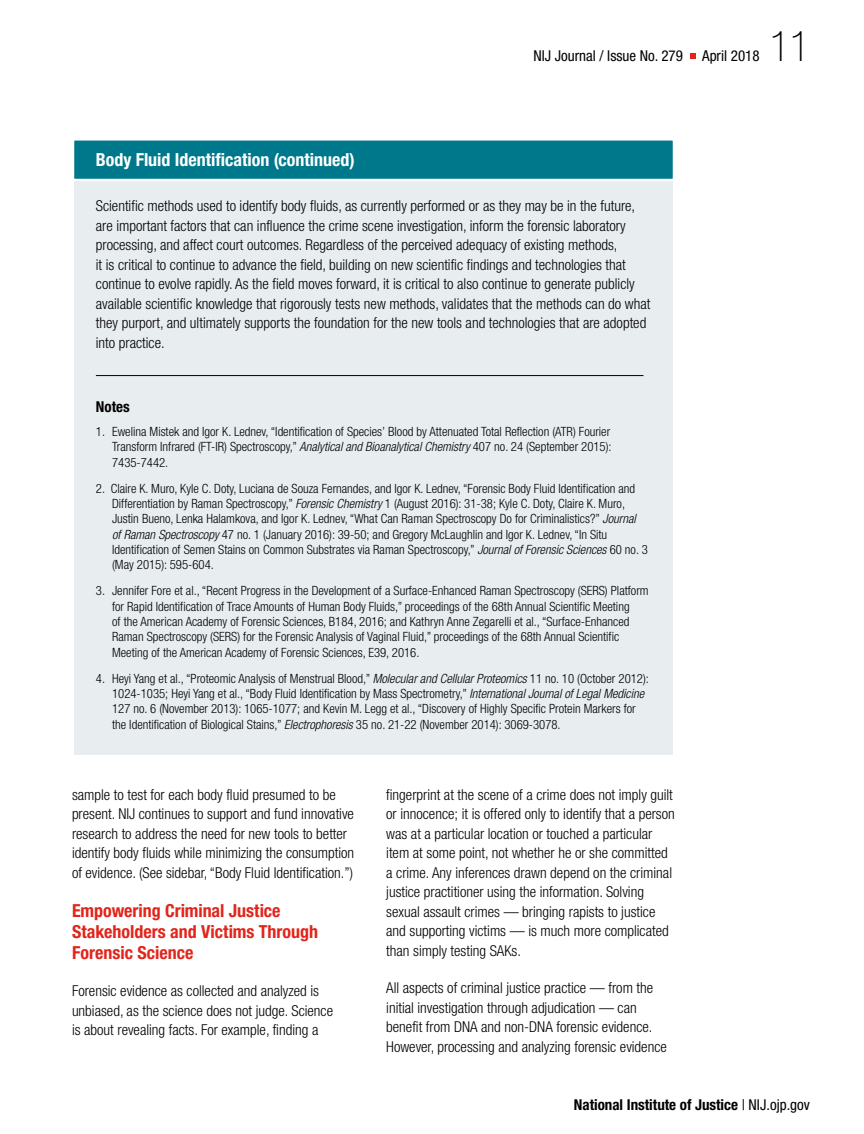
<style>
.page{position:relative;width:864px;height:1134px;background:#fff}
.page>*{position:absolute;margin:0;border:0;box-sizing:border-box;transform-origin:0 0}
.t1{font:100 condensed 42px "Helvetica Neue LT Std";color:#000}
.t2{font:700 condensed 18px/21px "Helvetica Neue LT Std";color:#e1251b}
.t3{font:700 condensed 18px "Helvetica Neue LT Std";color:#fff}
.t4{font:300 condensed 15px/19.5px "Helvetica Neue LT Std";color:#000}
.t5{font:700 condensed 15px "Helvetica Neue LT Std";color:#000}
.t6{font:condensed 15px "Helvetica Neue LT Std";color:#000}
.Notes{font:300 condensed 12.75px/15.3px "Helvetica Neue LT Std";color:#000}
.s1{font-style:italic}
.s2{font-weight:400}
</style>
<div class="page">
<svg style="left:690px;top:53px;width:5px;height:5px"></svg>
<div style="left:74px;top:179px;width:599px;height:575px;background:#e8edf0"></div>
<hr style="left:96px;top:375px;width:548px;height:1px;background:#000">
<svg style="left:74px;top:140px;width:599px;height:41px;background:#118193"></svg>
<p class="t6" style="left:533px;top:48px;width:151px">NIJ Journal / Issue No. 279</p>
<p class="t6" style="left:702px;top:48px;width:59px">April 2018</p>
<h1 class="t1" style="left:770px;top:23px;width:42px">11</h1>
<h2 class="t3" style="left:96px;top:149px;width:261px">Body Fluid Identification (continued)</h2>
<p class="t4" style="left:96px;top:196px;width:556px">Scientific methods used to identify body fluids, as currently performed or as they may be in the future, are important factors that can influence the crime scene investigation, inform the forensic laboratory processing, and affect court outcomes. Regardless of the perceived adequacy of existing methods,<br>it is critical to continue to advance the field, building on new scientific findings and technologies that continue to evolve rapidly. As the field moves forward, it is critical to also continue to generate publicly available scientific knowledge that rigorously tests new methods, validates that the methods can do what they purport, and ultimately supports the foundation for the new tools and technologies that are adopted into practice.</p>
<h3 class="t5" style="left:96px;top:397px;width:35px">Notes</h3>
<p class="Notes" style="left:112px;top:424px;width:501px;text-align:justify;text-indent:-16px">1. Ewelina Mistek and Igor K. Lednev, “Identification of Species’ Blood by Attenuated Total Reflection (ATR) Fourier Transform Infrared (FT-IR) Spectroscopy,” <span class="s1">Analytical and Bioanalytical Chemistry</span> 407 no. 24 (September 2015):<br>7435-7442.</p>
<p class="Notes" style="left:112px;top:481px;width:537px;text-indent:-16px">2. Claire K. Muro, Kyle C. Doty, Luciana de Souza Fernandes, and Igor K. Lednev, “Forensic Body Fluid Identification and Differentiation by Raman Spectroscopy,” <span class="s1">Forensic Chemistry</span> 1 (August 2016): 31-38; Kyle C. Doty, Claire K. Muro, Justin Bueno, Lenka Halamkova, and Igor K. Lednev, “What Can Raman Spectroscopy Do for Criminalistics?” <span class="s1">Journal<br>of Raman Spectroscopy</span> 47 no. 1 (January 2016): 39-50; and Gregory McLaughlin and Igor K. Lednev, “In Situ Identification of Semen Stains on Common Substrates via Raman Spectroscopy,” <span class="s1">Journal of Forensic Sciences</span> 60 no. 3 (May 2015): 595-604.</p>
<p class="Notes" style="left:112px;top:583px;width:538px;text-indent:-16px">3. Jennifer Fore et al., “Recent Progress in the Development of a Surface-Enhanced Raman Spectroscopy (SERS) Platform for Rapid Identification of Trace Amounts of Human Body Fluids,” proceedings of the 68th Annual Scientific Meeting<br>of the American Academy of Forensic Sciences, B184, 2016; and Kathryn Anne Zegarelli et al., “Surface-Enhanced Raman Spectroscopy (SERS) for the Forensic Analysis of Vaginal Fluid,” proceedings of the 68th Annual Scientific Meeting of the American Academy of Forensic Sciences, E39, 2016.</p>
<p class="Notes" style="left:112px;top:670px;width:538px;text-indent:-16px">4. Heyi Yang et al., “Proteomic Analysis of Menstrual Blood,” <span class="s1">Molecular and Cellular Proteomics</span> 11 no. 10 (October 2012):<br>1024-1035; Heyi Yang et al., “Body Fluid Identification by Mass Spectrometry,” <span class="s1">International Journal of Legal Medicine </span>127 no. 6 (November 2013): 1065-1077; and Kevin M. Legg et al., “Discovery of Highly Specific Protein Markers for the Identification of Biological Stains,” <span class="s1">Electrophoresis</span> 35 no. 21-22 (November 2014): 3069-3078.</p>
<p class="t4" style="left:72px;top:784px;width:284px">sample to test for each body fluid presumed to be present. NIJ continues to support and fund innovative research to address the need for new tools to better identify body fluids while minimizing the consumption of evidence. (See sidebar, “Body Fluid Identification.”)</p>
<h2 class="t2" style="left:72px;top:900px;width:248px">Empowering Criminal Justice<br>Stakeholders and Victims Through<br>Forensic Science</h2>
<p class="t4" style="left:72px;top:981px;width:263px">Forensic evidence as collected and analyzed is unbiased, as the science does not judge. Science is about revealing facts. For example, finding a</p>
<p class="t4" style="left:386px;top:784px;width:290px">fingerprint at the scene of a crime does not imply guilt or innocence; it is offered only to identify that a person was at a particular location or touched a particular item at some point, not whether he or she committed a crime. Any inferences drawn depend on the criminal justice practitioner using the information. Solving sexual assault crimes — bringing rapists to justice and supporting victims — is much more complicated than simply testing SAKs.</p>
<p class="t4" style="left:386px;top:978px;width:282px">All aspects of criminal justice practice — from the initial investigation through adjudication — can benefit from DNA and non-DNA forensic evidence.<br>However, processing and analyzing forensic evidence</p>
<p class="t5" style="left:574px;top:1095px;width:238px">National Institute of Justice <span class="s2">| NIJ.ojp.gov</span></p>
</div>
